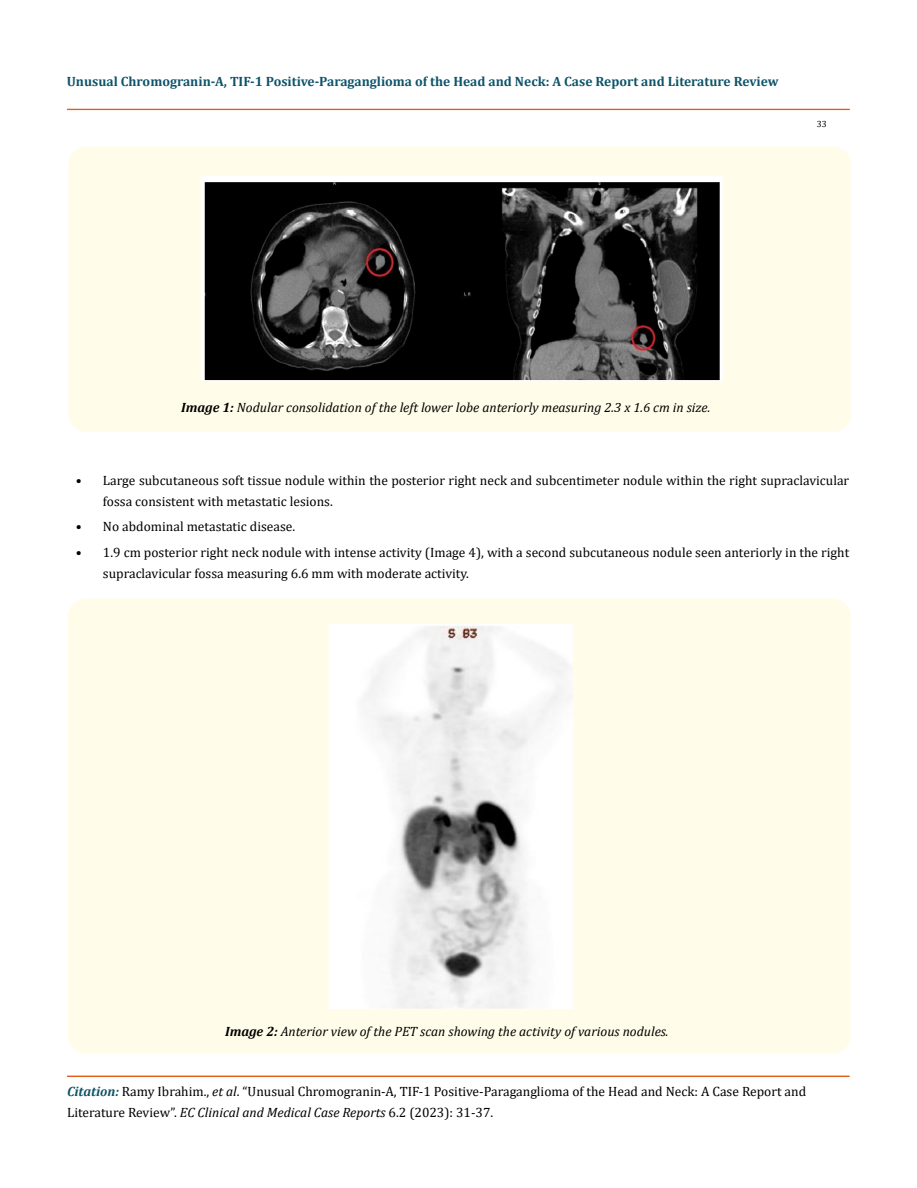
<style>
.page{position:relative;width:917px;height:1188px;background:#fff}
.page>*{position:absolute;margin:0;border:0;box-sizing:border-box;transform-origin:0 0}
.t1{font:13.5px/21px "Cambria";color:#000}
.t2{font:italic 13.5px "Cambria";color:#000}
.t3{font:700 13.5px "Cambria";color:#0e546a}
.t4{font:9px "Cambria";color:#000}
.s1{font-weight:700}
.s2{font-weight:700;font-style:italic;color:#0e546a}
.s3{font-style:italic}
</style>
<div class="page">
<div style="left:67px;top:109px;width:782px;height:1px;border:1px solid #e05d1a"></div>
<div style="left:67px;top:1076px;width:782px;height:1px;border:1px solid #e05d1a"></div>
<div style="left:68px;top:147px;width:783px;height:285px;background:#fffde9;border-radius:18px"></div>
<img style="left:201px;top:177px;width:521px;height:203px">
<div style="left:68px;top:598px;width:782px;height:456px;background:#fffde9;border-radius:18px"></div>
<img style="left:329px;top:625px;width:243px;height:383px">
<p class="t3" style="left:67px;top:72px;width:713px">Unusual Chromogranin-A, TIF-1 Positive-Paraganglioma of the Head and Neck: A Case Report and Literature Review</p>
<p class="t4" style="left:816px;top:118px;width:11px">33</p>
<p class="t2" style="left:181px;top:398px;width:530px"><span class="s1">Image 1:</span> Nodular consolidation of the left lower lobe anteriorly measuring 2.3 x 1.6 cm in size.</p>
<p class="t1" style="left:103px;top:469px;width:747px;text-indent:-27px">• Large subcutaneous soft tissue nodule within the posterior right neck and subcentimeter nodule within the right supraclavicular fossa consistent with metastatic lesions.</p>
<p class="t1" style="left:76px;top:516px;width:221px">• No abdominal metastatic disease.</p>
<p class="t1" style="left:103px;top:541px;width:747px;text-indent:-27px">• 1.9 cm posterior right neck nodule with intense activity (Image 4), with a second subcutaneous nodule seen anteriorly in the right supraclavicular fossa measuring 6.6 mm with moderate activity.</p>
<p class="t2" style="left:225px;top:1021px;width:445px"><span class="s1">Image 2:</span> Anterior view of the PET scan showing the activity of various nodules.</p>
<p class="t1" style="left:67px;top:1081px;width:740px"><span class="s2">Citation:</span> Ramy Ibrahim., <span class="s3">et al</span>. “Unusual Chromogranin-A, TIF-1 Positive-Paraganglioma of the Head and Neck: A Case Report and<br>Literature Review”. <span class="s3">EC Clinical and Medical Case Reports</span> 6.2 (2023): 31-37.</p>
</div>
